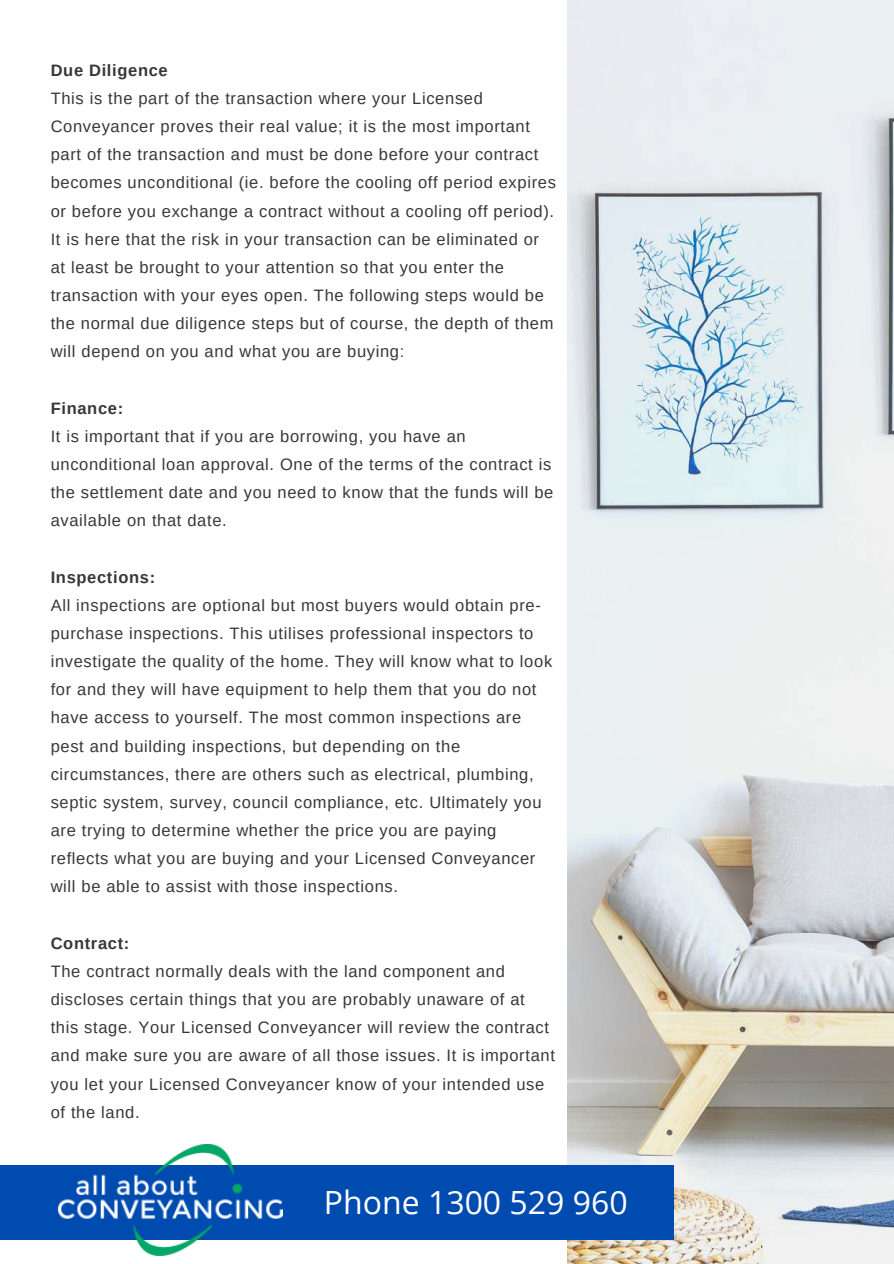
<style>
.page{position:relative;width:894px;height:1264px;background:#fff}
.page>*{position:absolute;margin:0;border:0;box-sizing:border-box;transform-origin:0 0}
.t1{font:31.95px "Open Sans";color:#fff}
.t2{font:16.5px/28.2px "Arimo";letter-spacing:.04em;color:#373737}
.t3{font:700 16.5px "Arimo";letter-spacing:.04em;color:#373737}
</style>
<div class="page">
<img style="left:567px;top:0;width:326px;height:1263px">
<div style="left:0;top:1165px;width:673px;height:74px;background:#004baf"></div>
<img style="left:59px;top:1144px;width:223px;height:111px">
<p class="t3" style="left:51px;top:59px;width:119px">Due Diligence</p>
<p class="t2" style="left:51px;top:84px;width:506px">This is the part of the transaction where your Licensed Conveyancer proves their real value; it is the most important part of the transaction and must be done before your contract becomes unconditional (ie. before the cooling off period expires or before you exchange a contract without a cooling off period).<br>It is here that the risk in your transaction can be eliminated or at least be brought to your attention so that you enter the transaction with your eyes open. The following steps would be the normal due diligence steps but of course, the depth of them will depend on you and what you are buying:</p>
<p class="t3" style="left:51px;top:396px;width:74px">Finance:</p>
<p class="t2" style="left:51px;top:422px;width:504px">It is important that if you are borrowing, you have an unconditional loan approval. One of the terms of the contract is the settlement date and you need to know that the funds will be available on that date.</p>
<p class="t3" style="left:51px;top:565px;width:106px">Inspections:</p>
<p class="t2" style="left:51px;top:591px;width:503px">All inspections are optional but most buyers would obtain pre&shy;purchase inspections. This utilises professional inspectors to investigate the quality of the home. They will know what to look for and they will have equipment to help them that you do not have access to yourself. The most common inspections are pest and building inspections, but depending on the circumstances, there are others such as electrical, plumbing, septic system, survey, council compliance, etc. Ultimately you are trying to determine whether the price you are paying reflects what you are buying and your Licensed Conveyancer will be able to assist with those inspections.</p>
<p class="t3" style="left:51px;top:931px;width:80px">Contract:</p>
<p class="t2" style="left:51px;top:957px;width:505px">The contract normally deals with the land component and discloses certain things that you are probably unaware of at this stage. Your Licensed Conveyancer will review the contract and make sure you are aware of all those issues. It is important you let your Licensed Conveyancer know of your intended use of the land.</p>
<h1 class="t1" style="left:324px;top:1180px;width:305px">Phone 1300 529 960</h1>
</div>
